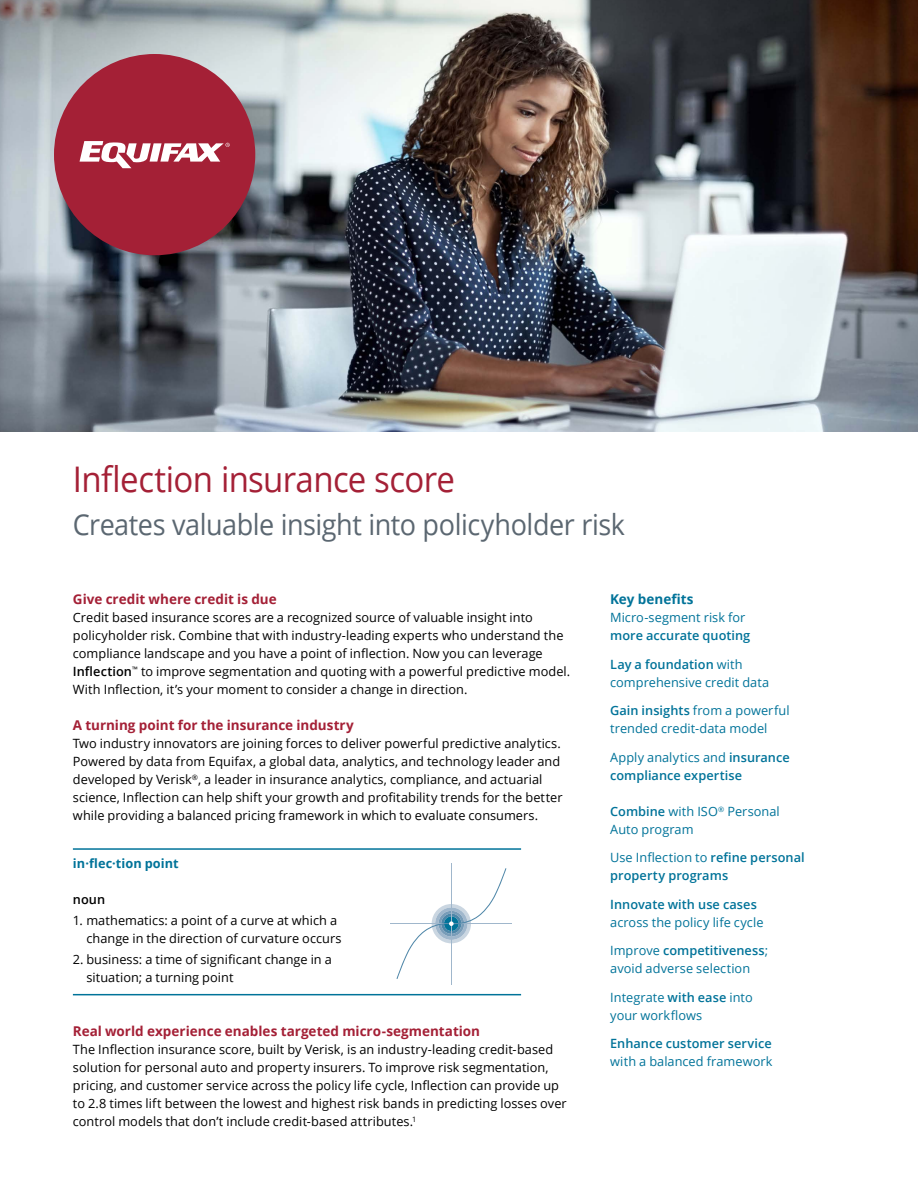
<style>
.page{position:relative;width:918px;height:1188px;background:#fff}
.page>*{position:absolute;margin:0;border:0;box-sizing:border-box;transform-origin:0 0}
.t1{font:35.25px "Open Sans";letter-spacing:-.02em;color:#a42036;scale:.93 1}
.t2{font:28.95px "Open Sans";letter-spacing:-.015em;color:#5b6771;scale:.93 1}
.t3{font:700 13.5px "Open Sans";color:#a42036}
.t4{font:700 13.5px "Open Sans";letter-spacing:.005em;color:#007399}
.t5{font:12.75px/18px "Open Sans";letter-spacing:.005em;color:#000}
.t6{font:12.75px/18px "Open Sans";letter-spacing:.005em;color:#007399}
.t7{font:600 12.75px/18px "Open Sans";letter-spacing:.005em;color:#007399}
.t8{font:700 12.75px "Open Sans";color:#007399}
.t9{font:600 12.75px "Open Sans";color:#000}
.s1{font-weight:600}
.s2{font-weight:400}
</style>
<div class="page">
<img style="left:0;top:0;width:918px;height:432px">
<div style="left:54px;top:54px;width:201px;height:201px;background:#a42036;border-radius:50%"></div>
<svg style="left:80px;top:141px;width:150px;height:27px"></svg>
<hr style="left:451px;top:863px;width:1px;height:121px;background:#a0b7cc">
<hr style="left:391px;top:923px;width:121px;height:1px;background:#a0b7cc">
<svg style="left:396px;top:868px;width:110px;height:111px"></svg>
<hr style="left:73px;top:848px;width:448px;height:2px;background:#007399">
<hr style="left:73px;top:994px;width:448px;height:1px;background:#007399">
<h1 class="t1" style="left:73px;top:455px;width:412px">Inflection insurance score</h1>
<h2 class="t2" style="left:73px;top:504px;width:595px">Creates valuable insight into policyholder risk</h2>
<p class="t3" style="left:73px;top:590px;width:205px">Give credit where credit is due</p>
<p class="t5" style="left:73px;top:608px;width:499px">Credit based insurance scores are a recognized source of valuable insight into policyholder risk. Combine that with industry-leading experts who understand the compliance landscape and you have a point of inflection. Now you can leverage <span class="s1">Inflection</span><sup>™</sup> to improve segmentation and quoting with a powerful predictive model.<br>With Inflection, it’s your moment to consider a change in direction.</p>
<p class="t3" style="left:73px;top:716px;width:283px">A turning point for the insurance industry</p>
<p class="t5" style="left:73px;top:734px;width:491px">Two industry innovators are joining forces to deliver powerful predictive analytics.<br>Powered by data from Equifax, a global data, analytics, and technology leader and developed by Verisk<sup>®</sup>, a leader in insurance analytics, compliance, and actuarial science, Inflection can help shift your growth and profitability trends for the better while providing a balanced pricing framework in which to evaluate consumers.</p>
<p class="t8" style="left:73px;top:855px;width:107px">in·flec·tion point</p>
<p class="t9" style="left:73px;top:891px;width:34px">noun</p>
<p class="t5" style="left:86px;top:912px;width:257px;text-indent:-14px">1. mathematics: a point of a curve at which a change in the direction of curvature occurs</p>
<p class="t5" style="left:86px;top:951px;width:247px;text-indent:-14px">2. business: a time of significant change in a situation; a turning point</p>
<p class="t3" style="left:73px;top:1022px;width:409px">Real world experience enables targeted micro-segmentation</p>
<p class="t5" style="left:73px;top:1040px;width:495px">The Inflection insurance score, built by Verisk, is an industry-leading credit-based solution for personal auto and property insurers. To improve risk segmentation, pricing, and customer service across the policy life cycle, Inflection can provide up to 2.8 times lift between the lowest and highest risk bands in predicting losses over control models that don’t include credit-based attributes.<sup>1</sup></p>
<p class="t4" style="left:610px;top:590px;width:85px">Key benefits</p>
<p class="t6" style="left:610px;top:608px;width:137px">Micro-segment risk for</p>
<p class="t7" style="left:610px;top:626px;width:142px">more accurate quoting</p>
<p class="t6" style="left:610px;top:655px;width:161px"><span class="s1">Lay a foundation</span> with comprehensive credit data</p>
<p class="t6" style="left:610px;top:701px;width:181px"><span class="s1">Gain insights</span> from a powerful trended credit-data model</p>
<p class="t7" style="left:610px;top:748px;width:181px"><span class="s2">Apply analytics and</span> insurance compliance expertise</p>
<p class="t6" style="left:610px;top:802px;width:171px"><span class="s1">Combine</span> with ISO<sup>®</sup> Personal<br>Auto program</p>
<p class="t7" style="left:610px;top:848px;width:196px"><span class="s2">Use Inflection to</span> refine personal property programs</p>
<p class="t7" style="left:610px;top:895px;width:148px">Innovate with use cases</p>
<p class="t6" style="left:610px;top:913px;width:155px">across the policy life cycle</p>
<p class="t6" style="left:610px;top:941px;width:159px">Improve <span class="s1">competitiveness</span>; avoid adverse selection</p>
<p class="t6" style="left:610px;top:988px;width:144px">Integrate <span class="s1">with ease</span> into your workflows</p>
<p class="t7" style="left:610px;top:1034px;width:163px">Enhance customer service</p>
<p class="t6" style="left:610px;top:1052px;width:164px">with a balanced framework</p>
</div>
